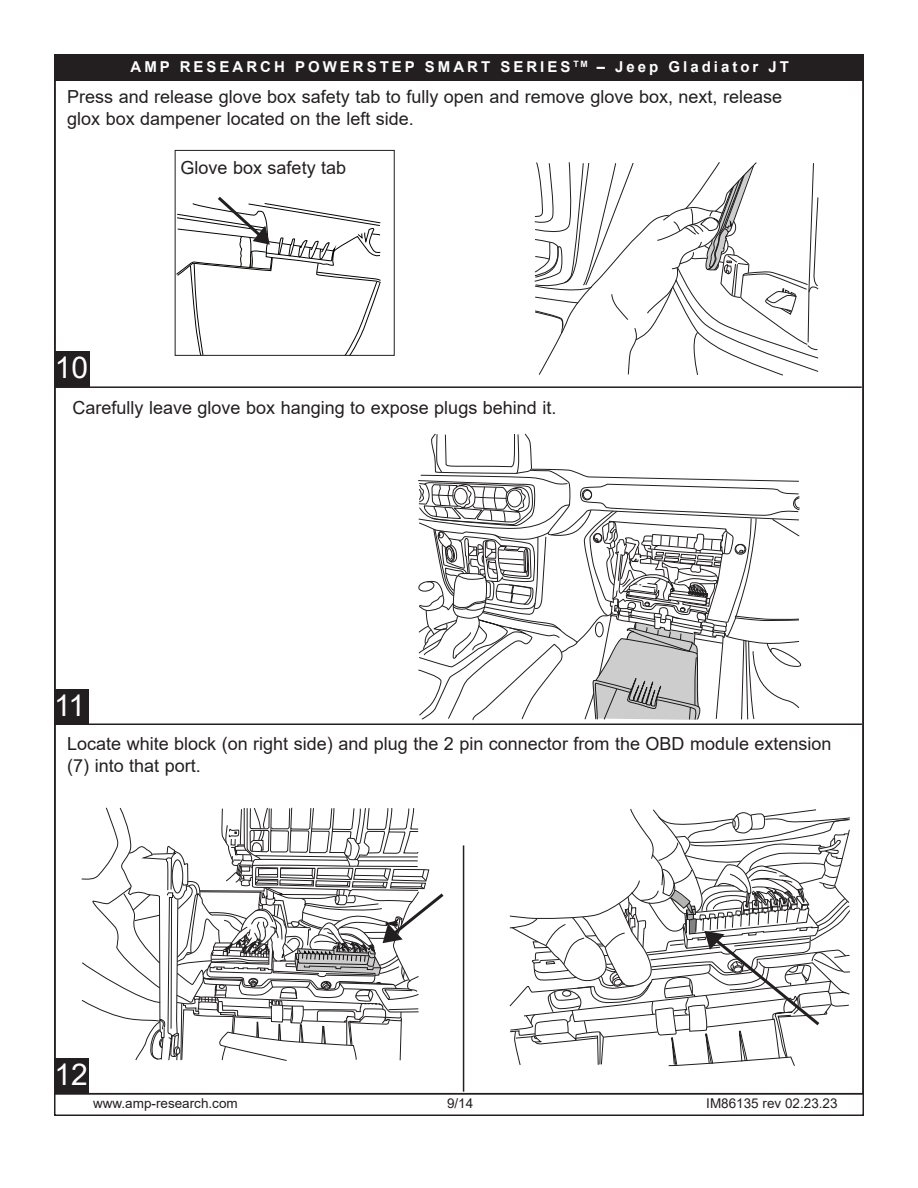
<style>
.page{position:relative;width:918px;height:1188px;background:#fff}
.page>*{position:absolute;margin:0;border:0;box-sizing:border-box;transform-origin:0 0}
.t1{font:30px "Arial";color:#fff}
.t2{font:18px/21.8px "Arial";color:#231f20}
.t3{font:700 15px "Arial";letter-spacing:.2em;color:#fff}
.t4{font:13.5px "Arial";color:#231f20}
</style>
<div class="page">
<div style="left:54px;top:55px;width:809px;height:26px;background:#231f20"></div>
<svg style="left:534px;top:162px;width:285px;height:214px"></svg>
<div style="left:175px;top:150px;width:220px;height:206px;border:1px solid #231f20"></div>
<svg style="left:418px;top:433px;width:384px;height:287px"></svg>
<svg style="left:176px;top:194px;width:205px;height:161px"></svg>
<hr style="left:463px;top:845px;width:1px;height:247px;background:#231f20">
<svg style="left:81px;top:807px;width:363px;height:254px"></svg>
<svg style="left:509px;top:809px;width:342px;height:258px"></svg>
<hr style="left:54px;top:723px;width:808px;height:2px;background:#231f20">
<div style="left:54px;top:689px;width:35px;height:36px;background:#231f20"></div>
<hr style="left:54px;top:386px;width:808px;height:2px;background:#231f20">
<div style="left:55px;top:351px;width:34px;height:36px;background:#231f20"></div>
<div style="left:55px;top:1058px;width:34px;height:36px;background:#231f20"></div>
<p class="t3" style="left:131px;top:56px;width:660px">AMP RESEARCH POWERSTEP SMART SERIES <sup>TM</sup> – Jeep Gladiator JT</p>
<p class="t2" style="left:67px;top:86px;width:716px">Press and release glove box safety tab to fully open and remove glove box, next, release glox box dampener located on the left side.</p>
<p class="t2" style="left:181px;top:157px;width:167px">Glove box safety tab</p>
<h1 class="t1" style="left:55px;top:347px;width:35px">1 01</h1>
<p class="t2" style="left:73px;top:396px;width:485px">Carefully leave glove box hanging to expose plugs behind it.</p>
<h1 class="t1" style="left:54px;top:685px;width:33px">1 11</h1>
<p class="t2" style="left:67px;top:733px;width:766px">Locate white block (on right side) and plug the 2 pin connector from the OBD module extension (7) into that port.</p>
<h1 class="t1" style="left:54px;top:1054px;width:35px">1 21</h1>
<p class="t4" style="left:93px;top:1094px;width:146px">www.amp-research.com</p>
<p class="t4" style="left:447px;top:1094px;width:28px">9/14</p>
<p class="t4" style="left:706px;top:1094px;width:133px">IM86135 rev 02.23.23</p>
</div>
